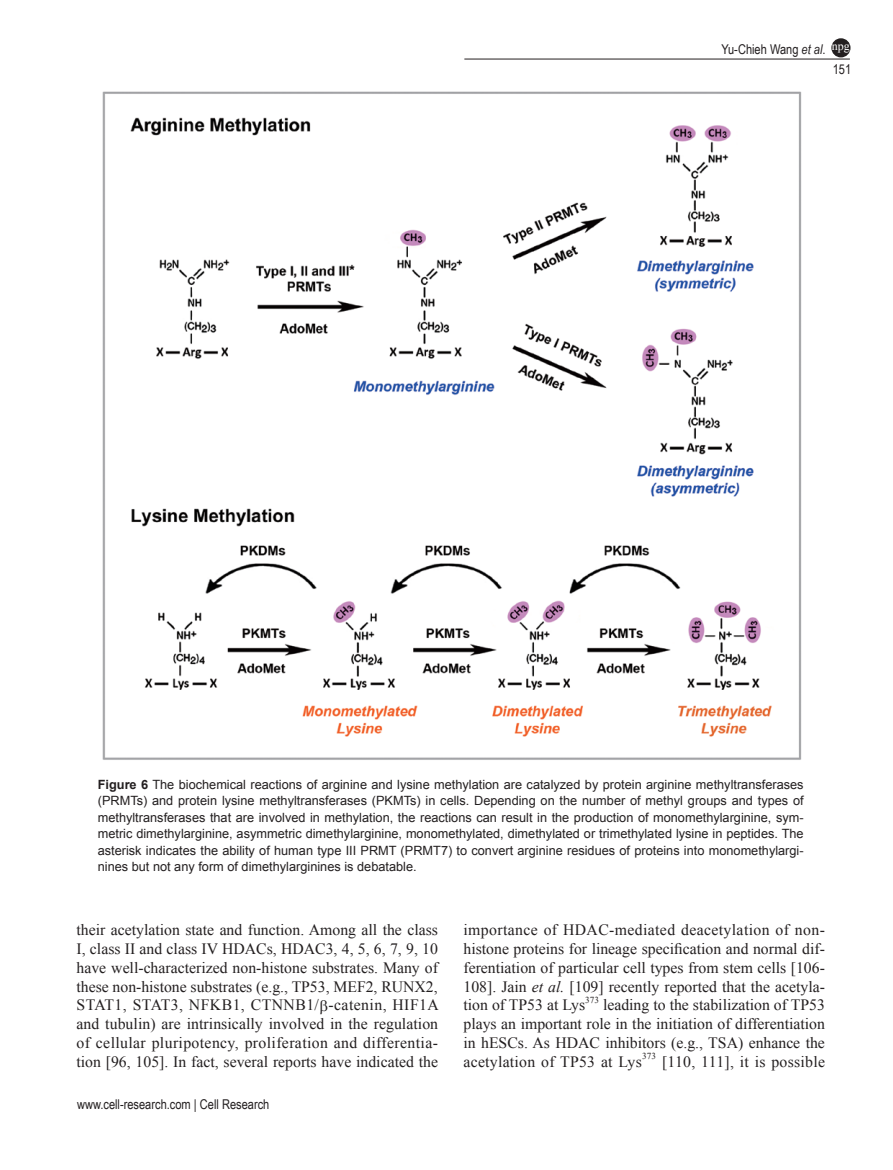
<style>
.page{position:relative;width:893px;height:1170px;background:#fff}
.page>*{position:absolute;margin:0;border:0;box-sizing:border-box;transform-origin:0 0}
.t1{font:15.75px/18.8px "Times New Roman";color:#231f20;text-align:justify}
.t2{font:13.5px "Arial Narrow";color:#231f20}
.t3{font:12.75px/16.5px "Arial";color:#231f20;text-align:justify}
.t4{font:12px "Times New Roman";color:#fff}
.t5{font:9.15px "Times New Roman";letter-spacing:.01em;color:#231f20}
.s1{font-style:italic}
.s2{font-weight:700}
</style>
<div class="page">
<hr style="left:464px;top:59px;width:386px;height:1px;background:#231f20">
<div style="left:832px;top:39px;width:18px;height:18px;background:#231f20;border-radius:50%"></div>
<div style="left:831px;top:38px;width:19px;height:19px;border:2px solid #231f20;border-radius:50%"></div>
<img style="left:102px;top:91px;width:700px;height:669px">
<p class="t2" style="left:721px;top:40px;width:106px">Yu-Chieh Wang <span class="s1">et al</span>.</p>
<p class="t4" style="left:832px;top:38px;width:19px">npg</p>
<p class="t2" style="left:833px;top:59px;width:20px">151</p>
<p class="t3" style="left:98px;top:776px;width:707px"><span class="s2">Figure 6</span> The biochemical reactions of arginine and lysine methylation are catalyzed by protein arginine methyltransferases (PRMTs) and protein lysine methyltransferases (PKMTs) in cells. Depending on the number of methyl groups and types of methyltransferases that are involved in methylation, the reactions can result in the production of monomethylarginine, sym&shy;metric dimethylarginine, asymmetric dimethylarginine, monomethylated, dimethylated or trimethylated lysine in peptides. The asterisk indicates the ability of human type III PRMT (PRMT7) to convert arginine residues of proteins into monomethylargi&shy;nines but not any form of dimethylarginines is debatable.</p>
<p class="t1" style="left:77px;top:920px;width:364px">their acetylation state and function. Among all the class I, class II and class IV HDACs, HDAC3, 4, 5, 6, 7, 9, 10 have well-characterized non-histone substrates. Many of these non-histone substrates (e.g., TP53, MEF2, RUNX2, STAT1, STAT3, NFKB1, CTNNB1/ -catenin, HIF1A and tubulin) are intrinsically involved in the regulation of cellular pluripotency, proliferation and differentia&shy;tion [96, 105]. In fact, several reports have indicated the</p>
<p class="t1" style="left:463px;top:920px;width:363px">importance of HDAC-mediated deacetylation of non&shy;histone proteins for lineage specification and normal dif&shy;ferentiation of particular cell types from stem cells [106- 108]. Jain <span class="s1">et al.</span> [109] recently reported that the acetyla&shy;tion of TP53 at Lys</p>
<p class="t5" style="left:585px;top:993px;width:15px">373</p>
<p class="t1" style="left:463px;top:995px;width:363px;text-indent:139px">leading to the stabilization of TP53 plays an important role in the initiation of differentiation in hESCs. As HDAC inhibitors (e.g., TSA) enhance the acetylation of TP53 at Lys</p>
<p class="t5" style="left:642px;top:1049px;width:16px">373</p>
<p class="t1" style="left:662px;top:1051px;width:164px">[110, 111], it is possible</p>
<p class="t2" style="left:77px;top:1094px;width:194px">www.cell-research.com | Cell Research</p>
</div>
